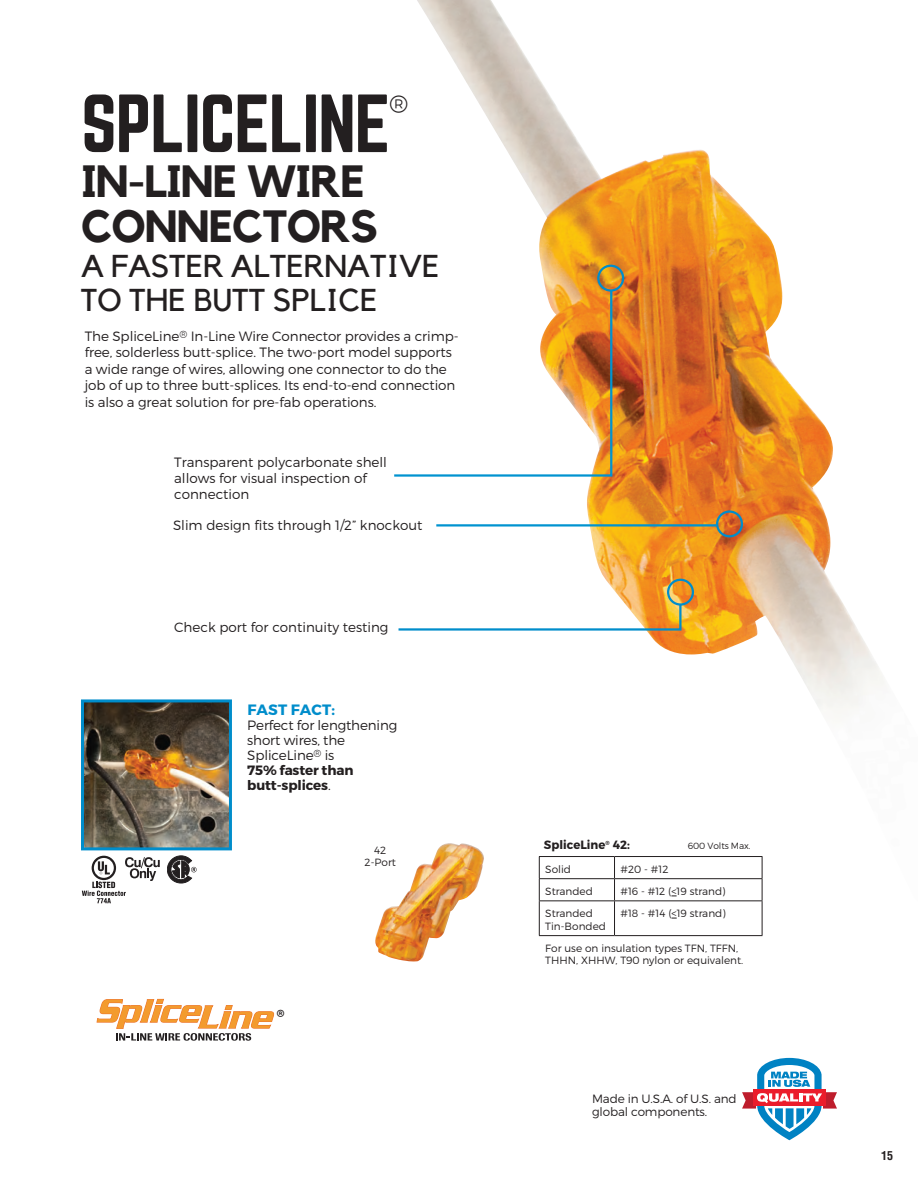
<style>
.page{position:relative;width:918px;height:1188px;background:#fff}
.page>*{position:absolute;margin:0;border:0;box-sizing:border-box;transform-origin:0 0}
.t1{font:72px "Norwester";letter-spacing:-.02em;color:#231f20}
.t2{font:700 45px/45px "Kollektif";letter-spacing:-.02em;color:#231f20}
.t3{font:31.5px/34.5px "Kollektif";color:#231f20}
.t4{font:300 25.5px "Montserrat";color:#231f20}
.t5{font:700 15px "Montserrat";letter-spacing:.01em;color:#008dcb}
.t6{font:300 13.5px/16.5px "Montserrat";letter-spacing:-.005em;color:#231f20}
.t7{font:300 12px/13.5px "Montserrat";letter-spacing:-.01em;color:#231f20}
.t8{font:700 12px "Montserrat";color:#231f20}
.t9{font:700 condensed 12px "Helvetica";color:#231f20}
.t10{font:700 10.65px "Montserrat";color:#231f20}
.t11{font:300 10.5px/12.6px "Montserrat";color:#231f20}
.t12{font:300 9px "Montserrat";letter-spacing:-.01em;color:#231f20}
.s1{font-weight:700}
</style>
<div class="page">
<img style="left:417px;top:0;width:467px;height:902px">
<img style="left:85px;top:703px;width:143px;height:143px">
<div style="left:81px;top:699px;width:151px;height:151px;border:3px solid #008dcb"></div>
<svg style="left:167px;top:856px;width:30px;height:27px"></svg>
<svg style="left:82px;top:856px;width:78px;height:47px"></svg>
<svg style="left:97px;top:998px;width:177px;height:43px"></svg>
<img style="left:375px;top:843px;width:109px;height:118px">
<hr style="left:539px;top:856px;width:76px;height:1px;background:#231f20">
<hr style="left:615px;top:856px;width:147px;height:1px;background:#231f20">
<hr style="left:539px;top:878px;width:76px;height:1px;background:#231f20">
<svg style="left:539px;top:857px;width:1px;height:43px"></svg>
<hr style="left:615px;top:878px;width:147px;height:1px;background:#231f20">
<svg style="left:614px;top:857px;width:1px;height:43px"></svg>
<svg style="left:762px;top:857px;width:1px;height:43px"></svg>
<hr style="left:539px;top:900px;width:76px;height:1px;background:#231f20">
<hr style="left:539px;top:901px;width:1px;height:34px;background:#231f20">
<hr style="left:615px;top:900px;width:147px;height:1px;background:#231f20">
<hr style="left:614px;top:901px;width:1px;height:34px;background:#231f20">
<hr style="left:762px;top:901px;width:1px;height:34px;background:#231f20">
<hr style="left:539px;top:935px;width:76px;height:1px;background:#231f20">
<hr style="left:615px;top:935px;width:147px;height:1px;background:#231f20">
<svg style="left:398px;top:602px;width:285px;height:30px"></svg>
<div style="left:597px;top:265px;width:27px;height:27px;border:2px solid #008dcb;border-radius:50%"></div>
<div style="left:667px;top:579px;width:27px;height:27px;border:2px solid #008dcb;border-radius:50%"></div>
<div style="left:716px;top:510px;width:27px;height:27px;border:2px solid #008dcb;border-radius:50%"></div>
<hr style="left:436px;top:524px;width:281px;height:3px;background:#0093d0">
<svg style="left:394px;top:288px;width:220px;height:190px"></svg>
<svg style="left:742px;top:1058px;width:95px;height:82px"></svg>
<h1 class="t1" style="left:81px;top:89px;width:311px">SPLICELINE</h1>
<h3 class="t4" style="left:389px;top:88px;width:21px">®</h3>
<h2 class="t2" style="left:81px;top:159px;width:299px">IN-LINE WIRE<br>CONNECTORS</h2>
<h3 class="t3" style="left:81px;top:248px;width:360px">A FASTER ALTERNATIVE<br>TO THE BUTT SPLICE</h3>
<p class="t6" style="left:85px;top:328px;width:376px">The SpliceLine<sup>®</sup> In-Line Wire Connector provides a crimp&shy;free, solderless butt-splice. The two-port model supports a wide range of wires, allowing one connector to do the job of up to three butt-splices. Its end-to-end connection is also a great solution for pre-fab operations.</p>
<p class="t6" style="left:174px;top:453px;width:214px">Transparent polycarbonate shell allows for visual inspection of connection</p>
<p class="t6" style="left:173px;top:517px;width:251px">Slim design fits through 1/2” knockout</p>
<p class="t6" style="left:174px;top:619px;width:216px">Check port for continuity testing</p>
<p class="t5" style="left:247px;top:700px;width:89px">FAST FACT:</p>
<p class="t6" style="left:247px;top:718px;width:152px;line-height:15px">Perfect for lengthening short wires, the<br>SpliceLine<sup>®</sup> is<br><span class="s1">75% faster than butt-splices</span>.</p>
<p class="t10" style="left:277px;top:1007px;width:9px">®</p>
<p class="t11" style="left:365px;top:844px;width:33px;line-height:12px;text-align:center">42<br>2-Port</p>
<p class="t8" style="left:544px;top:838px;width:87px">SpliceLine<sup>®</sup> 42:</p>
<p class="t12" style="left:688px;top:841px;width:64px">600 Volts Max.</p>
<p class="t11" style="left:545px;top:862px;width:27px">Solid</p>
<p class="t11" style="left:621px;top:862px;width:49px">#20 - #12</p>
<p class="t11" style="left:545px;top:885px;width:49px">Stranded</p>
<p class="t11" style="left:621px;top:885px;width:107px">#16 - #12 (&lt;19 strand)</p>
<p class="t11" style="left:545px;top:907px;width:62px">Stranded<br>Tin-Bonded</p>
<p class="t11" style="left:621px;top:907px;width:107px">#18 - #14 (&lt;19 strand)</p>
<p class="t11" style="left:545px;top:942px;width:199px">For use on insulation types TFN, TFFN,<br>THHN, XHHW, T90 nylon or equivalent.</p>
<p class="t7" style="left:592px;top:1091px;width:146px">Made in U.S.A. of U.S. and global components.</p>
<p class="t9" style="left:881px;top:1148px;width:13px">15</p>
</div>
